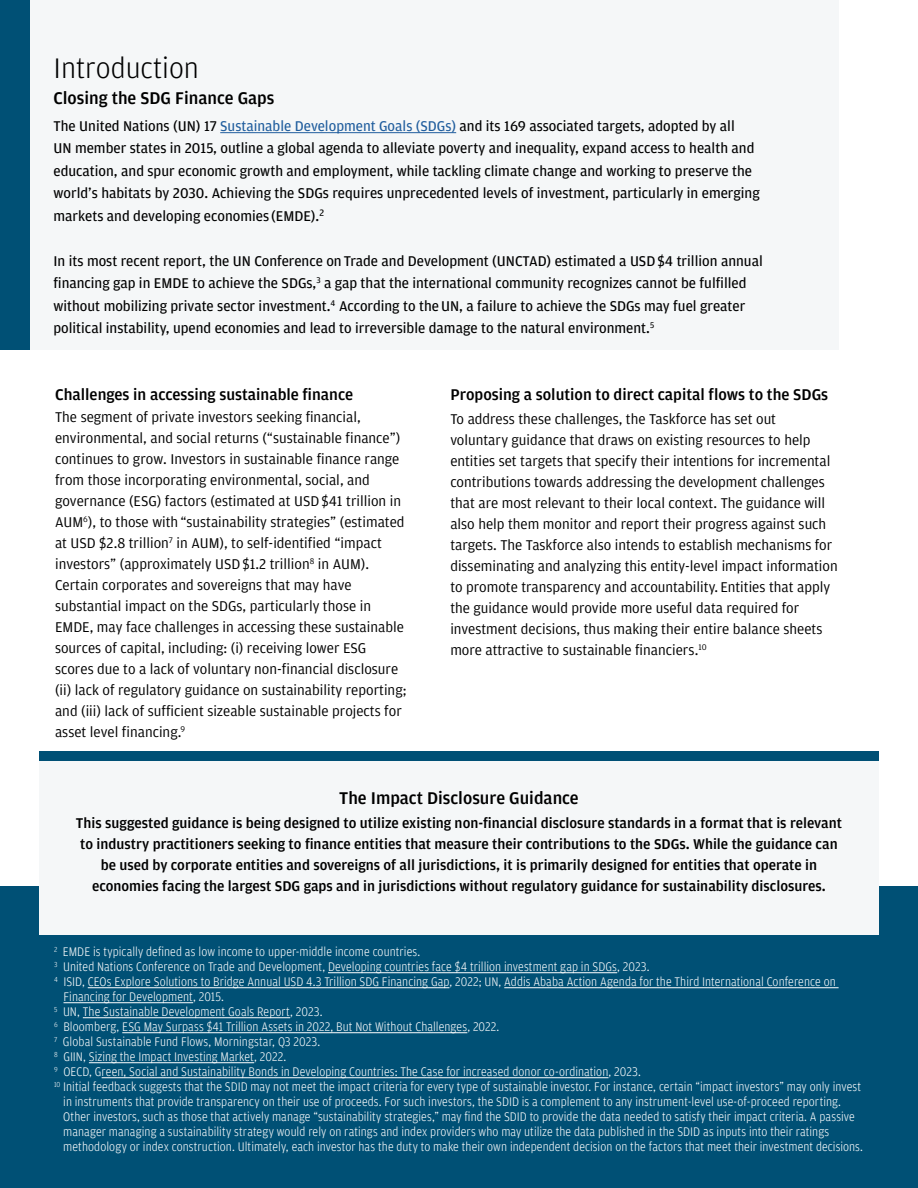
<style>
.page{position:relative;width:918px;height:1188px;background:#fff}
.page>*{position:absolute;margin:0;border:0;box-sizing:border-box;transform-origin:0 0}
.t1{font:300 30px "Amplitude";color:#000}
.t2{font:500 18px "Amplitude";color:#000}
.t3{font:500 16.5px "Amplitude";color:#000}
.t4{font:15px/21px "Amplitude";color:#000}
.t5{font:15px/22.5px "Amplitude";color:#000}
.t6{font:500 15px/21px "Amplitude";color:#000;text-align:center}
.t7{font:300 13.2px/15px "Amplitude";letter-spacing:.005em;color:#fff;scale:.91 1}
.s1{color:#215e9e}
</style>
<div class="page">
<div style="left:0;top:0;width:838px;height:350px;background:#f5f7f8"></div>
<div style="left:0;top:887px;width:918px;height:301px;background:#005075"></div>
<div style="left:0;top:0;width:29px;height:350px;background:#005075"></div>
<div style="left:39px;top:755px;width:840px;height:179px;background:#f5f7f8"></div>
<div style="left:39px;top:752px;width:840px;height:9px;background:#005075"></div>
<hr style="left:328px;top:972px;width:289px;height:1px;background:#fff">
<hr style="left:88px;top:987px;width:361px;height:1px;background:#fff">
<hr style="left:504px;top:987px;width:335px;height:1px;background:#fff">
<hr style="left:64px;top:1002px;width:129px;height:1px;background:#fff">
<hr style="left:83px;top:1017px;width:207px;height:1px;background:#fff">
<hr style="left:122px;top:1032px;width:345px;height:1px;background:#fff">
<hr style="left:89px;top:1062px;width:165px;height:1px;background:#fff">
<hr style="left:102px;top:1077px;width:507px;height:1px;background:#fff">
<hr style="left:220px;top:132px;width:236px;height:1px;background:#215e9e">
<p class="t1" style="left:53px;top:49px;width:147px">Introduction</p>
<p class="t2" style="left:53px;top:86px;width:222px">Closing the SDG Finance Gaps</p>
<p class="t5" style="left:53px;top:114px;width:708px">The United Nations (UN) 17 <span class="s1">Sustainable Development Goals (SDGs)</span> and its 169 associated targets, adopted by all<br>UN member states in 2015, outline a global agenda to alleviate poverty and inequality, expand access to health and education, and spur economic growth and employment, while tackling climate change and working to preserve the world’s habitats by 2030. Achieving the SDGs requires unprecedented levels of investment, particularly in emerging markets and developing economies (EMDE).<sup>2</sup></p>
<p class="t5" style="left:53px;top:249px;width:711px">In its most recent report, the UN Conference on Trade and Development (UNCTAD) estimated a USD$4 trillion annual financing gap in EMDE to achieve the SDGs,<sup>3</sup> a gap that the international community recognizes cannot be fulfilled without mobilizing private sector investment.<sup>4</sup> According to theUN, a failure to achieve the SDGs may fuel greater political instability, upend economies and lead to irreversible damage to the natural environment.<sup>5</sup></p>
<p class="t3" style="left:55px;top:384px;width:300px">Challenges in accessing sustainable finance</p>
<p class="t4" style="left:55px;top:407px;width:353px">The segment of private investors seeking financial, environmental, and social returns (“sustainable finance”) continues to grow. Investors in sustainable finance range from those incorporating environmental, social, and governance (ESG) factors (estimated at USD$41 trillion in AUM<sup>6</sup>), to those with “sustainability strategies” (estimated at USD $2.8 trillion<sup>7</sup> in AUM), to self-identified “impact investors” (approximately USD$1.2 trillion<sup>8</sup> in AUM).<br>Certain corporates and sovereigns that may have substantial impact on the SDGs, particularly those in EMDE, may face challenges in accessing these sustainable sources of capital, including: (i) receiving lower ESG scores due to a lack of voluntary non-financial disclosure (ii) lack of regulatory guidance on sustainability reporting; and (iii) lack of sufficient sizeable sustainable projects for asset level financing.<sup>9</sup></p>
<p class="t3" style="left:450px;top:384px;width:379px">Proposing a solution to direct capital flows to the SDGs</p>
<p class="t4" style="left:450px;top:408px;width:389px">To address these challenges, the Taskforce has set out<br>voluntary guidance that draws on existing resources to help entities set targets that specify their intentions for incremental contributions towards addressing the development challenges that are most relevant to their local context. The guidance will also help them monitor and report their progress against such targets. The Taskforce also intends to establish mechanisms for disseminating and analyzing this entity-level impact information to promote transparency and accountability. Entities that apply the guidance would provide more useful data required for investment decisions, thus making their entire balance sheets more attractive to sustainable financiers.<sup>10</sup></p>
<p class="t2" style="left:339px;top:787px;width:241px">The Impact Disclosure Guidance</p>
<p class="t6" style="left:76px;top:812px;width:768px">This suggested guidance is being designed to utilize existing non-financial disclosure standards in a format that is relevant to industry practitioners seeking to finance entities that measure their contributions to the SDGs. While the guidance can be used by corporate entities and sovereigns of all jurisdictions, it is primarily designed for entities that operate in economies facing the largest SDG gaps and in jurisdictions without regulatory guidance for sustainability disclosures.</p>
<p class="t7" style="left:54px;top:944px;width:404px"><sup>2</sup> EMDE is typically defined as low income to upper-middle income countries.</p>
<p class="t7" style="left:54px;top:959px;width:656px"><sup>3</sup> United Nations Conference on Trade and Development, Developing countries face $4 trillion investment gap in SDGs, 2023.</p>
<p class="t7" style="left:64px;top:974px;width:850px;text-indent:-10px"><sup>4</sup> ISID, CEOs Explore Solutions to Bridge Annual USD 4.3 Trillion SDG Financing Gap, 2022; UN, Addis Ababa Action Agenda for the Third International Conference on<br>Financing for Development, 2015.</p>
<p class="t7" style="left:54px;top:1004px;width:297px"><sup>5</sup> UN, The Sustainable Development Goals Report, 2023.</p>
<p class="t7" style="left:54px;top:1019px;width:491px"><sup>6</sup> Bloomberg, ESG May Surpass $41 Trillion Assets in 2022, But Not Without Challenges, 2022.</p>
<p class="t7" style="left:54px;top:1034px;width:294px"><sup>7</sup> Global Sustainable Fund Flows, Morningstar, Q3 2023.</p>
<p class="t7" style="left:54px;top:1049px;width:257px"><sup>8</sup> GIIN, Sizing the Impact Investing Market, 2022.</p>
<p class="t7" style="left:54px;top:1064px;width:646px"><sup>9</sup> OECD, Green, Social and Sustainability Bonds in Developing Countries: The Case for increased donor co-ordination, 2023.</p>
<p class="t7" style="left:63px;top:1079px;width:880px;text-indent:-9px"><sup>10</sup> Initial feedback suggests that the SDID may not meet the impact criteria for every type of sustainable investor. For instance, certain “impact investors” may only invest in instruments that provide transparency on their use of proceeds. For such investors, the SDID is a complement to any instrument-level use-of-proceed reporting.<br>Other investors, such as those that actively manage “sustainability strategies,” may find the SDID to provide the data needed to satisfy their impact criteria. A passive manager managing a sustainability strategy would rely on ratings and index providers who may utilize the data published in the SDID as inputs into their ratings methodology or index construction. Ultimately, each investor has the duty to make their own independent decision on the factors that meet their investment decisions.</p>
</div>
